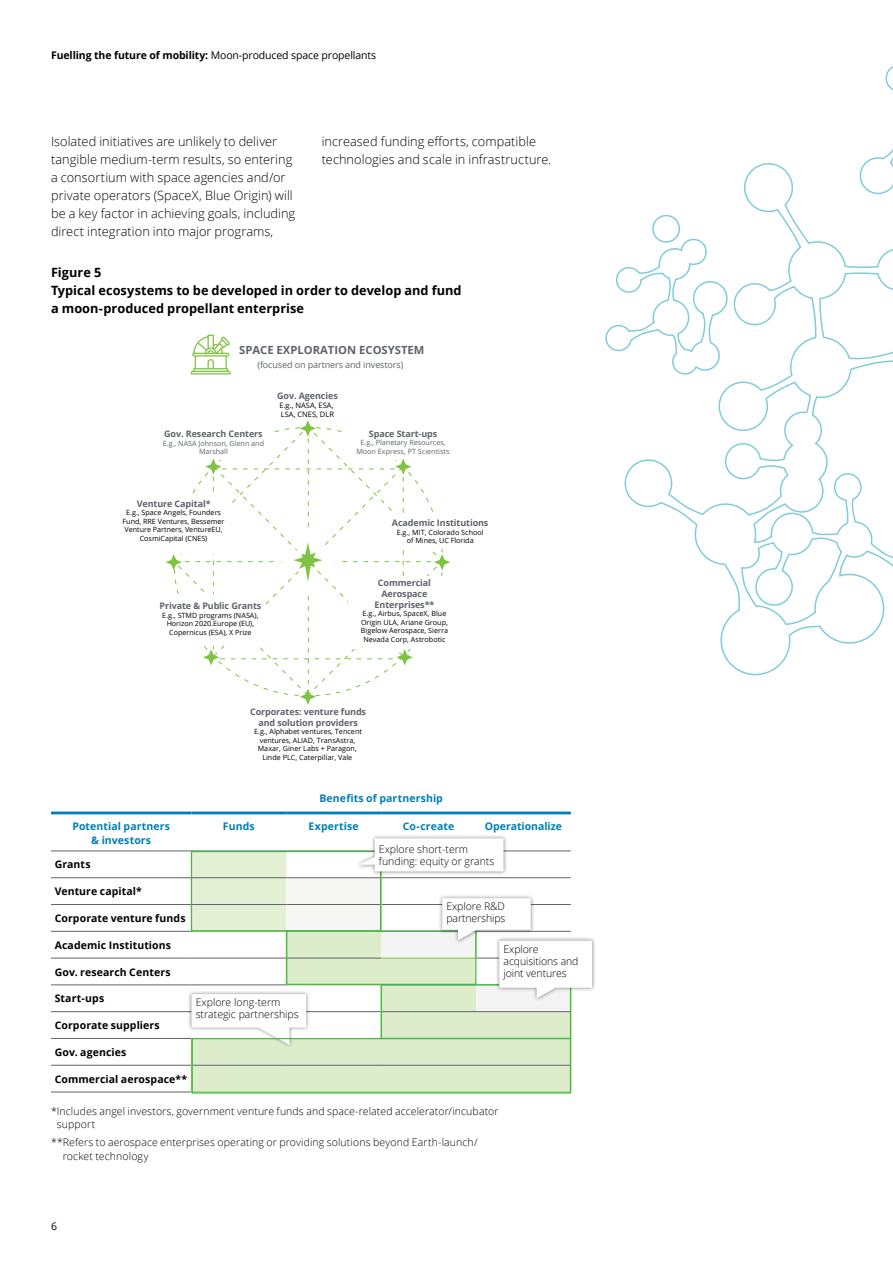
<style>
.page{position:relative;width:893px;height:1263px;background:#fff}
.page>*{position:absolute;margin:0;border:0;box-sizing:border-box;transform-origin:0 0}
.Body_copy__8_5_12pt{font:300 12.75px/18px "Open Sans";letter-spacing:.005em;color:#000}
.Subhead_B__8_5_12pt{font:700 12.75px/18px "Open Sans";letter-spacing:.005em;color:#000}
.t1{font:700 11.25px "Open Sans";color:#5f636a}
.Footer_copy{font:300 10.5px/12px "Open Sans";letter-spacing:.005em;color:#000}
.Chart_Table_subheadi{font:700 10.5px "Open Sans";letter-spacing:.01em;color:#000}
.Chart_Table_subheadi-2{font:700 10.5px/13.5px "Open Sans";letter-spacing:.01em;color:#007db6;text-align:center}
.t2{font:10.5px "Open Sans";letter-spacing:-.01em;color:#000}
.t3{font:700 9px/10.8px "Open Sans";letter-spacing:-.01em;color:#5f636a;text-align:center}
.t4{font:9px "Open Sans";letter-spacing:-.01em;color:#5f636a}
.t5{font:7.5px/9px "Open Sans";color:#000}
.t6{font:7.2px/8.7px "Open Sans";letter-spacing:.005em;color:#000;text-align:center}
.t7{font:7.2px/8.7px "Open Sans";color:#5f636a;text-align:center}
.s1{font-weight:700}
</style>
<div class="page">
<svg style="left:191px;top:335px;width:40px;height:39px"></svg>
<svg style="left:166px;top:420px;width:284px;height:285px"></svg>
<hr style="left:51px;top:851px;width:140px;height:1px;background:#5f636a">
<hr style="left:51px;top:877px;width:140px;height:1px;background:#5f636a">
<hr style="left:51px;top:904px;width:140px;height:1px;background:#5f636a">
<hr style="left:51px;top:931px;width:140px;height:1px;background:#5f636a">
<hr style="left:51px;top:958px;width:140px;height:1px;background:#5f636a">
<hr style="left:51px;top:985px;width:140px;height:1px;background:#5f636a">
<hr style="left:51px;top:1011px;width:140px;height:1px;background:#5f636a">
<hr style="left:51px;top:1038px;width:140px;height:1px;background:#5f636a">
<hr style="left:51px;top:1065px;width:140px;height:1px;background:#5f636a">
<hr style="left:51px;top:1092px;width:140px;height:1px;background:#5f636a">
<hr style="left:51px;top:811px;width:140px;height:3px;background:#007db6">
<hr style="left:191px;top:811px;width:95px;height:3px;background:#007db6">
<hr style="left:286px;top:811px;width:95px;height:3px;background:#007db6">
<hr style="left:381px;top:811px;width:95px;height:3px;background:#007db6">
<hr style="left:476px;top:811px;width:95px;height:3px;background:#007db6">
<hr style="left:191px;top:1092px;width:95px;height:1px;background:#80c342">
<div style="left:188px;top:990px;width:122px;height:59px;background:#000;opacity:.45"></div>
<div style="left:354px;top:834px;width:153px;height:42px;background:#000;opacity:.45"></div>
<div style="left:495px;top:937px;width:101px;height:65px;background:#000;opacity:.45"></div>
<svg style="left:191px;top:838px;width:401px;height:254px"></svg>
<svg style="left:605px;top:66px;width:288px;height:610px"></svg>
<h3 class="t2" style="left:51px;top:48px;width:327px"><span class="s1">Fuelling the future of mobility:</span> Moon-produced space propellants</h3>
<p class="Body_copy__8_5_12pt" style="left:51px;top:132px;width:246px">Isolated initiatives are unlikely to deliver tangible medium-term results, so entering a consortium with space agencies and/or private operators (SpaceX, Blue Origin) will be a key factor in achieving goals, including direct integration into major programs,</p>
<p class="Body_copy__8_5_12pt" style="left:322px;top:132px;width:231px">increased funding efforts, compatible technologies and scale in infrastructure.</p>
<p class="Subhead_B__8_5_12pt" style="left:51px;top:263px;width:52px">Figure 5</p>
<p class="Subhead_B__8_5_12pt" style="left:51px;top:281px;width:412px">Typical ecosystems to be developed in order to develop and fund a moon-produced propellant enterprise</p>
<h2 class="t1" style="left:239px;top:342px;width:187px">SPACE EXPLORATION ECOSYSTEM</h2>
<p class="t4" style="left:257px;top:358px;width:147px">(focused on partners and investors)</p>
<p class="t3" style="left:277px;top:390px;width:62px">Gov. Agencies</p>
<p class="t5" style="left:279px;top:400px;width:56px">E.g., NASA, ESA,<br>LSA, CNES, DLR</p>
<p class="t3" style="left:369px;top:428px;width:70px">Space Start-ups</p>
<p class="t7" style="left:356px;top:438px;width:95px">E.g., Planetary Resources,<br>Moon Express, PT Scientists</p>
<p class="t3" style="left:164px;top:428px;width:100px">Gov. Research Centers</p>
<p class="t7" style="left:163px;top:438px;width:103px">E.g., NASA Johnson, Glenn and<br>Marshall</p>
<p class="t3" style="left:137px;top:498px;width:75px">Venture Capital*</p>
<p class="t6" style="left:123px;top:508px;width:103px">E.g., Space Angels, Founders<br>Fund, RRE Ventures, Bessemer<br>Venture Partners, VentureEU,<br>CosmiCapital (CNES)</p>
<p class="t3" style="left:160px;top:600px;width:103px">Private &amp; Public Grants</p>
<p class="t6" style="left:162px;top:611px;width:98px">E.g., STMD programs (NASA),<br>Horizon 2020.Europe (EU),<br>Copernicus (ESA), X Prize</p>
<p class="t3" style="left:392px;top:517px;width:98px">Academic Institutions</p>
<p class="t6" style="left:397px;top:528px;width:89px">E.g., MIT, Colorado School of Mines, UC Florida</p>
<p class="t3" style="left:375px;top:577px;width:61px">Commercial<br>Aerospace<br>Enterprises**</p>
<p class="t6" style="left:361px;top:609px;width:89px">E.g., Airbus, SpaceX, Blue<br>Origin ULA, Ariane Group,<br>Bigelow Aerospace, Sierra<br>Nevada Corp, Astrobotic</p>
<p class="t3" style="left:250px;top:706px;width:118px">Corporates: venture funds and solution providers</p>
<p class="t6" style="left:254px;top:727px;width:109px">E.g., Alphabet ventures, Tencent ventures, ALIAD, TransAstra,<br>Maxar, Giner Labs + Paragon,<br>Linde PLC, Caterpillar, Vale</p>
<p class="Chart_Table_subheadi-2" style="left:319px;top:791px;width:125px">Benefits of partnership</p>
<p class="Chart_Table_subheadi-2" style="left:72px;top:819px;width:99px">Potential partners &amp; investors</p>
<p class="Chart_Table_subheadi-2" style="left:223px;top:819px;width:33px">Funds</p>
<p class="Chart_Table_subheadi-2" style="left:309px;top:819px;width:52px">Expertise</p>
<p class="Chart_Table_subheadi-2" style="left:403px;top:819px;width:53px">Co-create</p>
<p class="Chart_Table_subheadi-2" style="left:485px;top:819px;width:79px">Operationalize</p>
<p class="Chart_Table_subheadi" style="left:55px;top:857px;width:37px">Grants</p>
<p class="Chart_Table_subheadi" style="left:55px;top:884px;width:89px">Venture capital*</p>
<p class="Chart_Table_subheadi" style="left:55px;top:911px;width:132px">Corporate venture funds</p>
<p class="Chart_Table_subheadi" style="left:55px;top:937px;width:118px">Academic Institutions</p>
<p class="Chart_Table_subheadi" style="left:55px;top:964px;width:117px">Gov. research Centers</p>
<p class="Chart_Table_subheadi" style="left:55px;top:991px;width:51px">Start-ups</p>
<p class="Chart_Table_subheadi" style="left:55px;top:1018px;width:107px">Corporate suppliers</p>
<p class="Chart_Table_subheadi" style="left:55px;top:1045px;width:73px">Gov. agencies</p>
<p class="Chart_Table_subheadi" style="left:55px;top:1071px;width:134px">Commercial aerospace**</p>
<p class="Footer_copy" style="left:379px;top:843px;width:117px">Explore short-term funding: equity or grants</p>
<p class="Footer_copy" style="left:446px;top:900px;width:60px">Explore R&amp;D partnerships</p>
<p class="Footer_copy" style="left:504px;top:943px;width:76px">Explore acquisitions and joint ventures</p>
<p class="Footer_copy" style="left:196px;top:996px;width:104px">Explore long-term strategic partnerships</p>
<p class="Footer_copy" style="left:57px;top:1104px;width:443px;line-height:13.5px;text-indent:-6px">*Includes angel investors, government venture funds and space-related accelerator/incubator support</p>
<p class="Footer_copy" style="left:63px;top:1135px;width:416px;line-height:13.5px;text-indent:-12px">**Refers to aerospace enterprises operating or providing solutions beyond Earth-launch/ rocket technology</p>
<h3 class="t2" style="left:51px;top:1219px;width:8px">6</h3>
</div>
